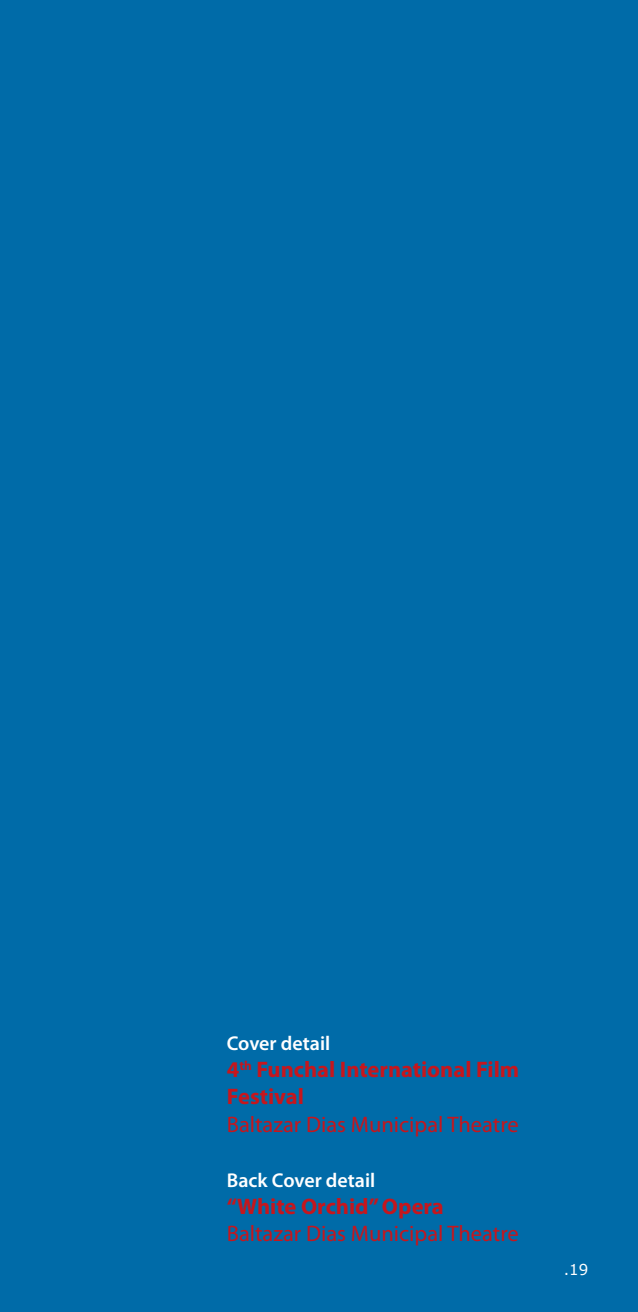
<style>
.page{position:relative;width:638px;height:1312px;background:#fff}
.page>*{position:absolute;margin:0;border:0;box-sizing:border-box;transform-origin:0 0}
.t1{font:22.5px "Myriad Pro";color:#c6161d}
.t2{font:700 22.5px/27px "Myriad Pro";color:#c6161d}
.t3{font:600 20px "Myriad Pro";color:#fff}
.t4{font:15px "Verdana";color:#fff}
</style>
<div class="page">
<div style="left:0;top:0;width:638px;height:1311px;background:#006ba8"></div>
<p class="t3" style="left:227px;top:1030px;width:105px">Cover detail</p>
<p class="t2" style="left:227px;top:1055px;width:294px">4<sup>th</sup> Funchal International Film<br>Festival</p>
<p class="t1" style="left:227px;top:1110px;width:293px">Baltazar Dias Municipal Theatre</p>
<p class="t3" style="left:227px;top:1167px;width:150px">Back Cover detail</p>
<p class="t2" style="left:227px;top:1191px;width:218px">“White Orchid” Opera</p>
<p class="t1" style="left:227px;top:1219px;width:293px">Baltazar Dias Municipal Theatre</p>
<p class="t4" style="left:564px;top:1259px;width:24px">.19</p>
</div>
